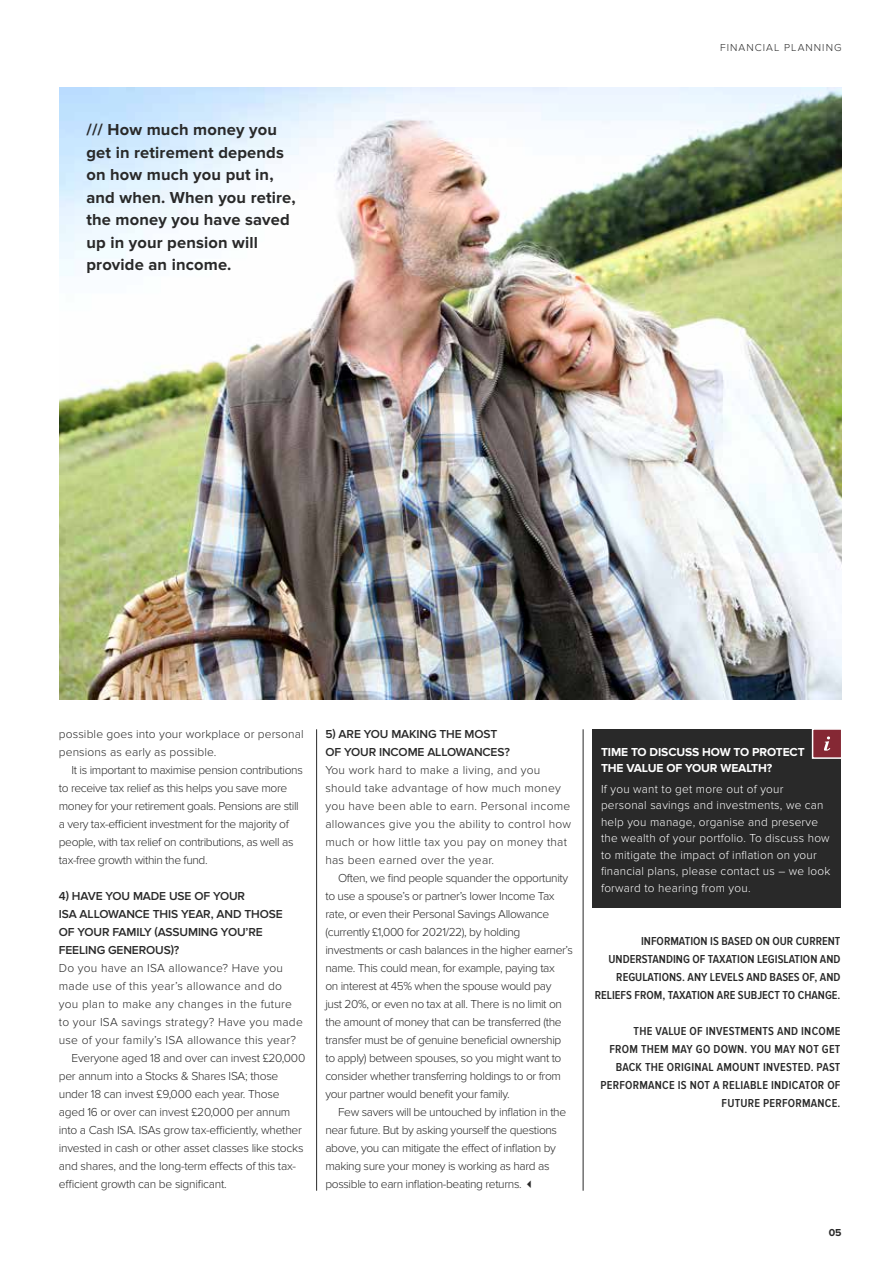
<style>
.page{position:relative;width:893px;height:1263px;background:#fff}
.page>*{position:absolute;margin:0;border:0;box-sizing:border-box;transform-origin:0 0}
.t1{font:700 16.5px/22.5px "Proxima Nova";letter-spacing:.01em;color:#292929}
.t2{font:300 12px/18px "Proxima Nova";letter-spacing:-.03em;color:#292929}
.t3{font:300 12px/18px "Proxima Nova";letter-spacing:.02em;color:#292929}
.t4{font:300 12px/16.5px "Proxima Nova";letter-spacing:.02em;color:#fff}
.t5{font:600 12px/18px "Proxima Nova Cond";letter-spacing:.02em;color:#292929;text-align:right}
.t6{font:600 12px/18px "Proxima Nova Cond";color:#292929;text-align:right}
.t7{font:600 12px/18px "Proxima Nova";letter-spacing:-.01em;color:#292929}
.t8{font:300 12px/18px "Proxima Nova";letter-spacing:.01em;color:#292929}
.t9{font:700 12px/16.5px "Proxima Nova";letter-spacing:-.01em;color:#fff}
.t10{font:300 10.5px "Proxima Nova";letter-spacing:.1em;color:#292929}
.t11{font:700 10.5px "Proxima Nova";color:#292929}
</style>
<div class="page">
<img style="left:60px;top:88px;width:782px;height:611px">
<div style="left:592px;top:730px;width:249px;height:178px;background:#292929"></div>
<div style="left:812px;top:728px;width:30px;height:31px;background:#852834;border:2px solid #fff"></div>
<svg style="left:824px;top:736px;width:6px;height:15px"></svg>
<hr style="left:316px;top:729px;width:1px;height:462px;background:#292929">
<hr style="left:583px;top:729px;width:1px;height:462px;background:#292929">
<h1 class="t1" style="left:86px;top:119px;width:211px">/// How much money you get in retirement depends on how much you put in, and when. When you retire, the money you have saved up in your pension will provide an income.</h1>
<p class="t10" style="left:720px;top:41px;width:123px">FINANCIAL PLANNING</p>
<p class="t8" style="left:59px;top:725px;width:246px">possible goes into your workplace or personal pensions as early as possible.</p>
<p class="t2" style="left:59px;top:761px;width:246px;text-indent:13px">It is important to maximise pension contributions to receive tax relief as this helps you save more money for your retirement goals. Pensions are still a very tax-efficient investment for the majority of people, with tax relief on contributions, as well as tax-free growth within the fund.</p>
<p class="t7" style="left:59px;top:887px;width:225px">4) HAVE YOU MADE USE OF YOUR<br>ISA ALLOWANCE THIS YEAR, AND THOSE<br>OF YOUR FAMILY (ASSUMING YOU’RE<br>FEELING GENEROUS)?</p>
<p class="t3" style="left:59px;top:959px;width:226px">Do you have an ISA allowance? Have you</p>
<p class="t3" style="left:59px;top:977px;width:225px">made use of this year’s allowance and do</p>
<p class="t3" style="left:59px;top:995px;width:235px">you plan to make any changes in the future</p>
<p class="t3" style="left:59px;top:1013px;width:245px">to your ISA savings strategy? Have you made</p>
<p class="t3" style="left:59px;top:1031px;width:239px">use of your family’s ISA allowance this year?</p>
<p class="t2" style="left:72px;top:1049px;width:235px">Everyone aged 18 and over can invest £20,000</p>
<p class="t2" style="left:59px;top:1067px;width:221px">per annum into a Stocks &amp; Shares ISA; those</p>
<p class="t2" style="left:59px;top:1085px;width:222px">under 18 can invest £9,000 each year. Those</p>
<p class="t2" style="left:59px;top:1103px;width:233px">aged 16 or over can invest £20,000 per annum</p>
<p class="t2" style="left:59px;top:1121px;width:245px">into a Cash ISA. ISAs grow tax-efficiently, whether</p>
<p class="t2" style="left:59px;top:1139px;width:246px">invested in cash or other asset classes like stocks</p>
<p class="t2" style="left:59px;top:1157px;width:239px">and shares, and the long-term effects of this tax-</p>
<p class="t2" style="left:59px;top:1175px;width:170px">efficient growth can be significant.</p>
<p class="t7" style="left:325px;top:725px;width:186px">5) ARE YOU MAKING THE MOST<br>OF YOUR INCOME ALLOWANCES?</p>
<p class="t3" style="left:325px;top:761px;width:247px">You work hard to make a living, and you should take advantage of how much money you have been able to earn. Personal income allowances give you the ability to control how much or how little tax you pay on money that has been earned over the year.</p>
<p class="t2" style="left:325px;top:869px;width:249px;text-indent:13px">Often, we find people squander the opportunity to use a spouse’s or partner’s lower Income Tax rate, or even their Personal Savings Allowance (currently £1,000 for 2021/22), by holding investments or cash balances in the higher earner’s name. This could mean, for example, paying tax<br>on interest at 45% when the spouse would pay<br>just 20%, or even no tax at all. There is no limit on the amount of money that can be transferred (the transfer must be of genuine beneficial ownership to apply) between spouses, so you might want to consider whether transferring holdings to or from your partner would benefit your family.</p>
<p class="t2" style="left:325px;top:1103px;width:242px;text-indent:13px">Few savers will be untouched by inflation in the near future. But by asking yourself the questions above, you can mitigate the effect of inflation by making sure your money is working as hard as possible to earn inflation-beating returns. ✓</p>
<p class="t9" style="left:601px;top:744px;width:205px">TIME TO DISCUSS HOW TO PROTECT<br>THE VALUE OF YOUR WEALTH?</p>
<p class="t4" style="left:601px;top:781px;width:231px">If you want to get more out of your personal savings and investments, we can help you manage, organise and preserve the wealth of your portfolio. To discuss how to mitigate the impact of inflation on your financial plans, please contact us – we look forward to hearing from you.</p>
<p class="t6" style="left:595px;top:932px;width:247px">INFORMATION IS BASED ON OUR CURRENT UNDERSTANDING OF TAXATION LEGISLATION AND REGULATIONS. ANY LEVELS AND BASES OF, AND RELIEFS FROM, TAXATION ARE SUBJECT TO CHANGE.</p>
<p class="t5" style="left:600px;top:1022px;width:241px">THE VALUE OF INVESTMENTS AND INCOME<br>FROM THEM MAY GO DOWN. YOU MAY NOT GET BACK THE ORIGINAL AMOUNT INVESTED. PAST PERFORMANCE IS NOT A RELIABLE INDICATOR OF FUTURE PERFORMANCE.</p>
<p class="t11" style="left:829px;top:1227px;width:14px">05</p>
</div>
